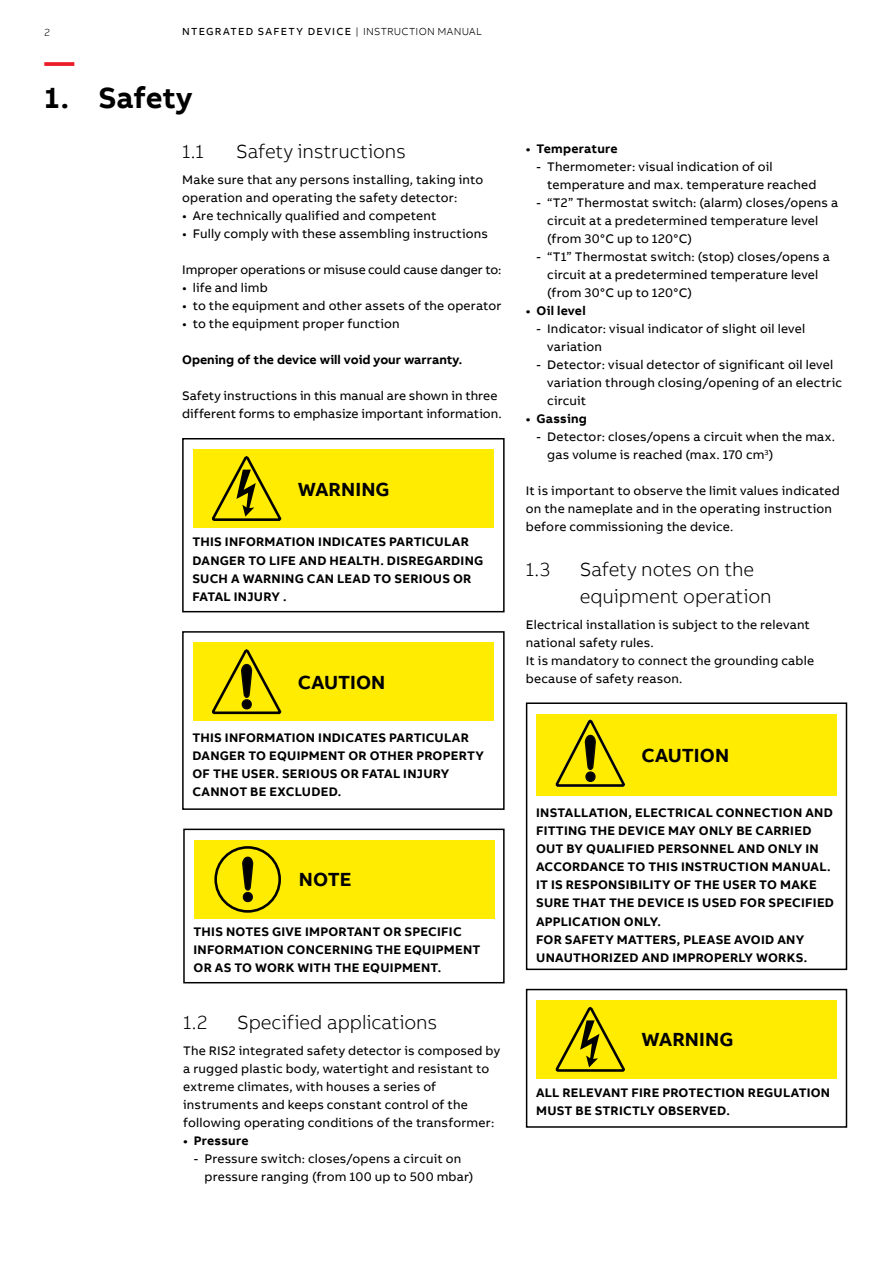
<style>
.page{position:relative;width:893px;height:1263px;background:#fff}
.page>*{position:absolute;margin:0;border:0;box-sizing:border-box;transform-origin:0 0}
.t1{font:700 30px "AB Bvoice";letter-spacing:-.005em;color:#000}
.t2{font:700 30px "AB Bvoice";color:#ed1c29}
.t3{font:300 19.5px/27px "AB Bvoice";letter-spacing:-.005em;color:#000}
.t4{font:700 19.5px "AB Bvoice";letter-spacing:.005em;color:#000}
.t5{font:12.75px/18px "AB Bvoice";letter-spacing:.015em;color:#000}
.t6{font:700 12.75px/18px "AB Bvoice";letter-spacing:.02em;color:#000}
.t7{font:12.75px "AB Bvoice";letter-spacing:-.005em;color:#000}
.t8{font:700 12.75px "AB Bvoice";color:#000}
.t9{font:10.5px "AB Bvoice";letter-spacing:.125em;color:#000}
.t10{font:300 10.5px "AB Bvoice";color:#000}
.s1{font-weight:300}
</style>
<div class="page">
<div style="left:537px;top:1000px;width:300px;height:79px;background:#ffec00"></div>
<div style="left:526px;top:989px;width:321px;height:139px;border:2px solid #000"></div>
<svg style="left:555px;top:1006px;width:71px;height:66px"></svg>
<div style="left:182px;top:631px;width:323px;height:179px;border:2px solid #000"></div>
<div style="left:193px;top:450px;width:300px;height:78px;background:#ffec00"></div>
<div style="left:182px;top:438px;width:323px;height:174px;border:2px solid #000"></div>
<div style="left:193px;top:643px;width:300px;height:78px;background:#ffec00"></div>
<div style="left:194px;top:840px;width:300px;height:79px;background:#ffec00"></div>
<div style="left:183px;top:829px;width:322px;height:154px;border:2px solid #000"></div>
<svg style="left:212px;top:649px;width:70px;height:66px"></svg>
<svg style="left:215px;top:846px;width:66px;height:67px"></svg>
<div style="left:537px;top:714px;width:300px;height:82px;background:#ffec00"></div>
<svg style="left:555px;top:719px;width:71px;height:68px"></svg>
<div style="left:526px;top:702px;width:321px;height:268px;border:2px solid #000"></div>
<svg style="left:212px;top:456px;width:70px;height:65px"></svg>
<div style="left:214px;top:846px;width:67px;height:67px;border:3px solid #000;border-radius:50%"></div>
<p class="t10" style="left:45px;top:26px;width:7px">2</p>
<p class="t9" style="left:182px;top:25px;width:301px">NTEGRATED SAFETY DEVICE <span class="s1">| INSTRUCTION MANUAL</span></p>
<h1 class="t2" style="left:45px;top:42px;width:31px">—</h1>
<h1 class="t1" style="left:45px;top:78px;width:149px">1. Safety</h1>
<h2 class="t3" style="left:182px;top:138px;width:23px">1.1</h2>
<h2 class="t3" style="left:236px;top:138px;width:171px">Safety instructions</h2>
<p class="t5" style="left:182px;top:171px;width:303px">Make sure that any persons installing, taking into operation and operating the safety detector:</p>
<p class="t5" style="left:182px;top:207px;width:256px">• Are technically qualified and competent</p>
<p class="t5" style="left:182px;top:225px;width:308px">• Fully comply with these assembling instructions</p>
<p class="t7" style="left:182px;top:262px;width:321px">Improper operations or misuse could cause danger to:</p>
<p class="t5" style="left:182px;top:279px;width:87px">• life and limb</p>
<p class="t5" style="left:182px;top:297px;width:321px">• to the equipment and other assets of the operator</p>
<p class="t5" style="left:182px;top:315px;width:219px">• to the equipment proper function</p>
<p class="t8" style="left:182px;top:352px;width:282px">Opening of the device will void your warranty.</p>
<p class="t5" style="left:182px;top:387px;width:321px">Safety instructions in this manual are shown in three different forms to emphasize important information.</p>
<h2 class="t4" style="left:298px;top:476px;width:93px">WARNING</h2>
<p class="t6" style="left:192px;top:533px;width:292px">THIS INFORMATION INDICATES PARTICULAR<br>DANGER TO LIFE AND HEALTH. DISREGARDING<br>SUCH A WARNING CAN LEAD TO SERIOUS OR<br>FATAL INJURY .</p>
<h2 class="t4" style="left:298px;top:670px;width:89px">CAUTION</h2>
<p class="t6" style="left:192px;top:729px;width:293px">THIS INFORMATION INDICATES PARTICULAR DANGER TO EQUIPMENT OR OTHER PROPERTY OF THE USER. SERIOUS OR FATAL INJURY CANNOT BE EXCLUDED.</p>
<h2 class="t4" style="left:299px;top:867px;width:54px">NOTE</h2>
<p class="t6" style="left:194px;top:922px;width:288px">THIS NOTES GIVE IMPORTANT OR SPECIFIC<br>INFORMATION CONCERNING THE EQUIPMENT<br>OR AS TO WORK WITH THE EQUIPMENT.</p>
<h2 class="t3" style="left:183px;top:1008px;width:26px">1.2</h2>
<h2 class="t3" style="left:237px;top:1008px;width:202px">Specified applications</h2>
<p class="t5" style="left:183px;top:1042px;width:318px">The RIS2 integrated safety detector is composed by a rugged plastic body, watertight and resistant to extreme climates, with houses a series of instruments and keeps constant control of the following operating conditions of the transformer:</p>
<p class="t6" style="left:183px;top:1132px;width:67px">• Pressure</p>
<p class="t5" style="left:204px;top:1150px;width:270px;text-indent:-11px">- Pressure switch: closes/opens a circuit on pressure ranging (from 100 up to 500 mbar)</p>
<p class="t6" style="left:526px;top:140px;width:93px">• Temperature</p>
<p class="t5" style="left:547px;top:158px;width:271px;text-indent:-11px">- Thermometer: visual indication of oil temperature and max. temperature reached</p>
<p class="t5" style="left:547px;top:194px;width:293px;text-indent:-11px">- “T2” Thermostat switch: (alarm) closes/opens a circuit at a predetermined temperature level (from 30°C up to 120°C)</p>
<p class="t5" style="left:547px;top:248px;width:284px;text-indent:-11px">- “T1” Thermostat switch: (stop) closes/opens a circuit at a predetermined temperature level (from 30°C up to 120°C)</p>
<p class="t6" style="left:526px;top:302px;width:61px">• Oil level</p>
<p class="t5" style="left:547px;top:320px;width:259px;text-indent:-11px">- Indicator: visual indicator of slight oil level variation</p>
<p class="t5" style="left:547px;top:356px;width:296px;text-indent:-11px">- Detector: visual detector of significant oil level variation through closing/opening of an electric circuit</p>
<p class="t6" style="left:526px;top:410px;width:63px">• Gassing</p>
<p class="t5" style="left:547px;top:428px;width:289px;text-indent:-11px">- Detector: closes/opens a circuit when the max. gas volume is reached (max. 170 cm<sup>3</sup>)</p>
<p class="t5" style="left:526px;top:482px;width:315px">It is important to observe the limit values indicated on the nameplate and in the operating instruction before commissioning the device.</p>
<h2 class="t3" style="left:526px;top:556px;width:26px">1.3</h2>
<h2 class="t3" style="left:580px;top:556px;width:193px">Safety notes on the equipment operation</h2>
<p class="t5" style="left:526px;top:616px;width:290px">Electrical installation is subject to the relevant national safety rules.<br>It is mandatory to connect the grounding cable because of safety reason.</p>
<h2 class="t4" style="left:642px;top:743px;width:89px">CAUTION</h2>
<p class="t6" style="left:536px;top:804px;width:299px">INSTALLATION, ELECTRICAL CONNECTION AND FITTING THE DEVICE MAY ONLY BE CARRIED OUT BY QUALIFIED PERSONNEL AND ONLY IN ACCORDANCE TO THIS INSTRUCTION MANUAL.<br>IT IS RESPONSIBILITY OF THE USER TO MAKE SURE THAT THE DEVICE IS USED FOR SPECIFIED APPLICATION ONLY.<br>FOR SAFETY MATTERS, PLEASE AVOID ANY UNAUTHORIZED AND IMPROPERLY WORKS.</p>
<h2 class="t4" style="left:642px;top:1027px;width:93px">WARNING</h2>
<p class="t6" style="left:536px;top:1084px;width:295px">ALL RELEVANT FIRE PROTECTION REGULATION<br>MUST BE STRICTLY OBSERVED.</p>
</div>
